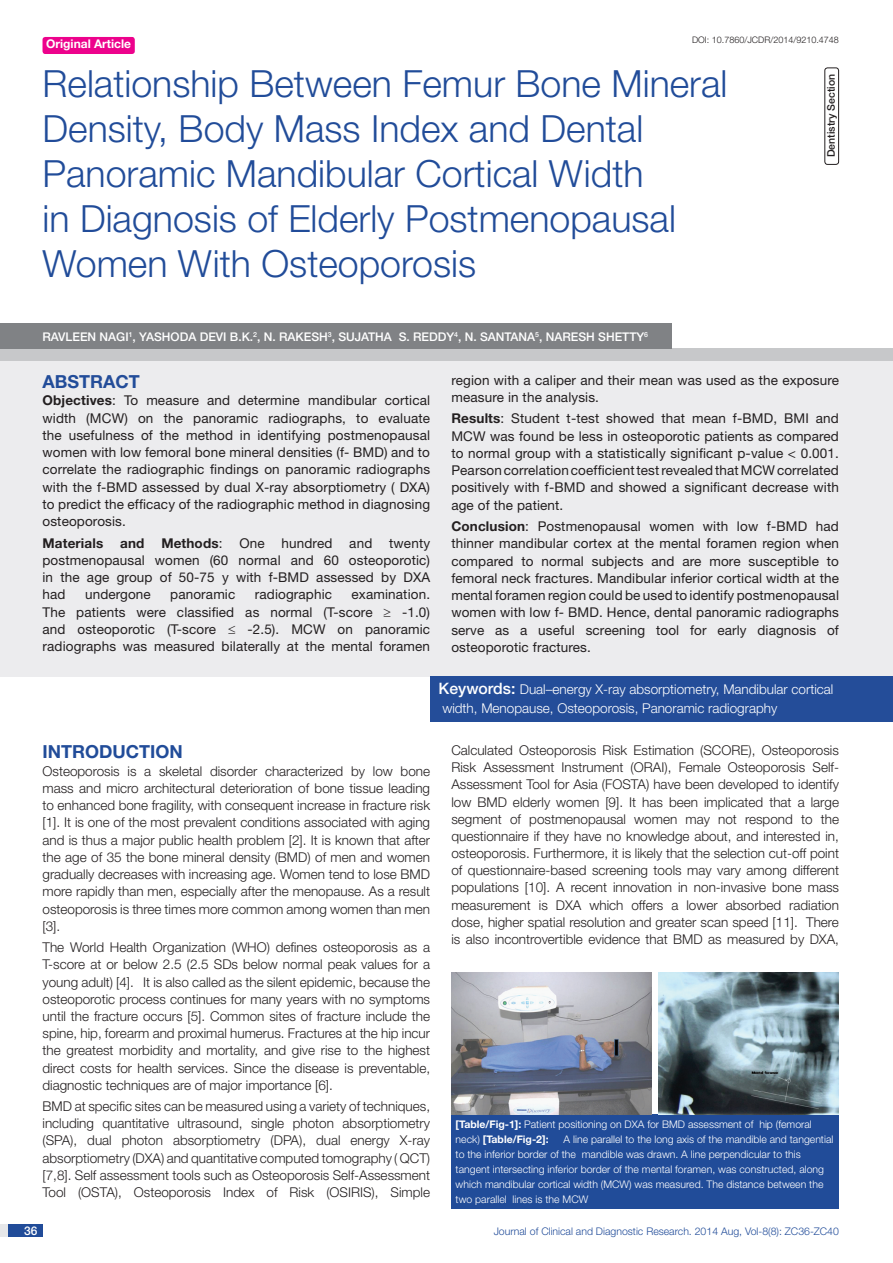
<style>
.page{position:relative;width:893px;height:1263px;background:#fff}
.page>*{position:absolute;margin:0;border:0;box-sizing:border-box;transform-origin:0 0}
.t1{font:300 37.5px/45px "Helvetica Neue";color:#214c99}
.Heading{font:700 18px "Helvetica Neue";color:#214c99}
.Abstract_head{font:700 18px "Helvetica Neue";color:#214c99}
.Body_text{font:300 13.5px/17.1px "Helvetica Neue";color:#231f20;text-align:justify}
.Body_text-2{font:13.5px/17.2px "Helvetica Neue";letter-spacing:.01em;color:#231f20;text-align:justify}
.t2{font:300 13.5px/18.8px "Helvetica Neue";color:#fff}
.Body_text-3{font:700 13.5px "Helvetica Neue";letter-spacing:.01em;color:#231f20}
.Author{font:500 12px "Helvetica Neue";color:#fff}
.t3{font:700 12px "Helvetica Neue";color:#fff}
.Table_text{font:300 10.5px "Helvetica Neue";color:#fff}
.t4{font:300 10.5px "Helvetica Neue";color:#214c99}
.Table_text-2{font:700 10.5px "Helvetica Neue";color:#fff}
.t5{font:500 10.5px "Helvetica Neue";color:#231f20}
.DOI{font:300 9px "Helvetica Neue";color:#231f20}
.s1{color:#244d99}
.s2{font-weight:700}
.s3{font-weight:400}
.s4{font-weight:500;font-size:15.75px}
.s5{font-weight:300}
</style>
<div class="page">
<div style="left:0;top:1224px;width:43px;height:13px;background:#e6e7e9"></div>
<div style="left:8px;top:1224px;width:35px;height:13px;background:#214c99"></div>
<div style="left:43px;top:37px;width:92px;height:17px;background:#ed028c;border-radius:3px"></div>
<div style="left:0;top:359px;width:893px;height:318px;background:#ececee"></div>
<div style="left:0;top:349px;width:893px;height:12px;background:#c7c8ca"></div>
<div style="left:430px;top:676px;width:463px;height:46px;background:#244d99"></div>
<div style="left:0;top:323px;width:672px;height:25px;background:#808285"></div>
<div style="left:824px;top:68px;width:15px;height:97px;border:1px solid #231f20;border-radius:3px"></div>
<div style="left:451px;top:1114px;width:388px;height:95px;background:#214c99"></div>
<img style="left:451px;top:972px;width:200px;height:142px">
<img style="left:659px;top:972px;width:180px;height:142px">
<p class="t3" style="left:46px;top:37px;width:87px">Original Article</p>
<p class="DOI" style="left:692px;top:35px;width:148px">DOI: 10.7860/JCDR/2014/9210.4748</p>
<p class="t1" style="left:43px;top:60px;width:686px">Relationship Between Femur Bone Mineral Density, Body Mass Index and Dental Panoramic Mandibular Cortical Width<br>in Diagnosis of Elderly Postmenopausal Women With Osteoporosis</p>
<p class="Author" style="left:43px;top:329px;width:607px">RAVLEEN NAGI<sup>1</sup>, YASHODA DEVI B.K.<sup>2</sup>, N. RAKESH<sup>3</sup>, SUJATHA S. REDDY<sup>4</sup>, N. SANTANA<sup>5</sup>, NARESH SHETTY<sup>6</sup></p>
<p class="t5" style="left:825px;top:157px;width:85px;rotate:-90deg">DENTISTRY SECTION</p>
<p class="Abstract_head" style="left:43px;top:371px;width:98px">ABST<span class="s1">RAC</span>T</p>
<p class="Body_text-2" style="left:43px;top:392px;width:389px"><span class="s2">Objectives</span>: To measure and determine mandibular cortical width (MCW) on the panoramic radiographs, to evaluate the usefulness of the method in identifying postmenopausal women with low femoral bone mineral densities (f- BMD) and to correlate the radiographic findings on panoramic radiographs with the f-BMD assessed by dual X-ray absorptiometry ( DXA) to predict the efficacy of the radiographic method in diagnosing osteoporosis.</p>
<p class="Body_text-3" style="left:43px;top:534px;width:62px">Materials</p>
<p class="Body_text-3" style="left:120px;top:534px;width:26px">and</p>
<p class="Body_text-3" style="left:161px;top:534px;width:63px">Methods<span class="s3">:</span></p>
<p class="Body_text-2" style="left:239px;top:534px;width:27px">One</p>
<p class="Body_text-2" style="left:282px;top:534px;width:92px">hundred and</p>
<p class="Body_text-2" style="left:43px;top:534px;width:389px;text-indent:347px">twenty postmenopausal women (60 normal and 60 osteoporotic) in the age group of 50-75 y with f-BMD assessed by DXA had</p>
<p class="Body_text-2" style="left:43px;top:586px;width:389px;text-indent:309px">examination.<br>The patients were classified as normal (T-score ≥ -1.0) and osteoporotic (T-score ≤ -2.5). MCW on panoramic radiographs was measured bilaterally at the mental foramen</p>
<p class="Body_text-2" style="left:85px;top:586px;width:67px">undergone</p>
<p class="Body_text-2" style="left:170px;top:586px;width:67px">panoramic</p>
<p class="Body_text-2" style="left:255px;top:586px;width:79px">radiographic</p>
<p class="Body_text-2" style="left:451px;top:371px;width:389px">region with a caliper and their mean was used as the exposure measure in the analysis.</p>
<p class="Body_text-2" style="left:451px;top:410px;width:389px"><span class="s2">Results</span>: Student t-test showed that mean f-BMD, BMI and MCW was found be less in osteoporotic patients as compared to normal group with a statistically significant p-value &lt; 0.001.<br>Pearson correlation coefficient test revealed that MCW correlated positively with f-BMD and showed a significant decrease with age of the patient.</p>
<p class="Body_text-2" style="left:451px;top:518px;width:389px"><span class="s2">Conclusion</span>: Postmenopausal women with low f-BMD had thinner mandibular cortex at the mental foramen region when compared to normal subjects and are more susceptible to femoral neck fractures. Mandibular inferior cortical width at the mental foramen region could be used to identify postmenopausal women with low f- BMD. Hence, dental panoramic radiographs serve as a useful screening tool for early diagnosis of osteoporotic fractures.</p>
<p class="t2" style="left:439px;top:680px;width:396px"><span class="s4">KEYWORDS:</span> Dual–energy X-ray absorptiometry, Mandibular cortical width, Menopause, Osteoporosis, Panoramic radiography</p>
<p class="Heading" style="left:43px;top:741px;width:142px">Introduction</p>
<p class="Body_text" style="left:43px;top:762px;width:389px">Osteoporosis is a skeletal disorder characterized by low bone mass and micro architectural deterioration of bone tissue leading to enhanced bone fragility, with consequent increase in fracture risk [1]. It is one of the most prevalent conditions associated with aging and is thus a major public health problem [2]. It is known that after the age of 35 the bone mineral density (BMD) of men and women gradually decreases with increasing age. Women tend to lose BMD more rapidly than men, especially after the menopause. As a result osteoporosis is three times more common among women than men [3].</p>
<p class="Body_text" style="left:43px;top:939px;width:389px">The World Health Organization (WHO) defines osteoporosis as a T-score at or below 2.5 (2.5 SDs below normal peak values for a young adult) [4]. It is also called as the silent epidemic, because the osteoporotic process continues for many years with no symptoms until the fracture occurs [5]. Common sites of fracture include the spine, hip, forearm and proximal humerus. Fractures at the hip incur the greatest morbidity and mortality, and give rise to the highest direct costs for health services. Since the disease is preventable, diagnostic techniques are of major importance [6].</p>
<p class="Body_text" style="left:43px;top:1097px;width:389px">BMD at specific sites can be measured using a variety of techniques, including quantitative ultrasound, single photon absorptiometry (SPA), dual photon absorptiometry (DPA), dual energy X-ray absorptiometry (DXA) and quantitative computed tomography ( QCT) [7,8]. Self assessment tools such as Osteoporosis Self-Assessment Tool (OSTA), Osteoporosis Index of Risk (OSIRIS), Simple</p>
<p class="Body_text" style="left:451px;top:741px;width:389px">Calculated Osteoporosis Risk Estimation (SCORE), Osteoporosis Risk Assessment Instrument (ORAI), Female Osteoporosis Self-Assessment Tool for Asia (FOSTA) have been developed to identify low BMD elderly women [9]. It has been implicated that a large segment of postmenopausal women may not respond to the questionnaire if they have no knowledge about, and interested in, osteoporosis. Furthermore, it is likely that the selection cut-off point of questionnaire-based screening tools may vary among different populations [10]. A recent innovation in non-invasive bone mass measurement is DXA which offers a lower absorbed radiation dose, higher spatial resolution and greater scan speed [11]. There is also incontrovertible evidence that BMD as measured by DXA,</p>
<p class="Table_text" style="left:456px;top:1118px;width:358px"><span class="s2">[Table/Fig-1]:</span> Patient positioning on DXA for BMD assessment of hip (femoral</p>
<p class="Table_text-2" style="left:456px;top:1133px;width:94px"><span class="s5">neck)</span> [Table/Fig-2]:</p>
<p class="Table_text" style="left:564px;top:1133px;width:271px">A line parallel to the long axis of the mandible and tangential</p>
<p class="Table_text" style="left:456px;top:1148px;width:347px">to the inferior border of the mandible was drawn. A line perpendicular to this</p>
<p class="Table_text" style="left:456px;top:1163px;width:370px">tangent intersecting inferior border of the mental foramen, was constructed, along</p>
<p class="Table_text" style="left:456px;top:1178px;width:369px">which mandibular cortical width (MCW) was measured. The distance between the</p>
<p class="Table_text" style="left:456px;top:1193px;width:134px">two parallel lines is the MCW</p>
<p class="Author" style="left:24px;top:1223px;width:15px">36</p>
<p class="t4" style="left:494px;top:1225px;width:347px">Journal of Clinical and Diagnostic Research. 2014 Aug, Vol-8(8): ZC36-ZC40</p>
</div>
